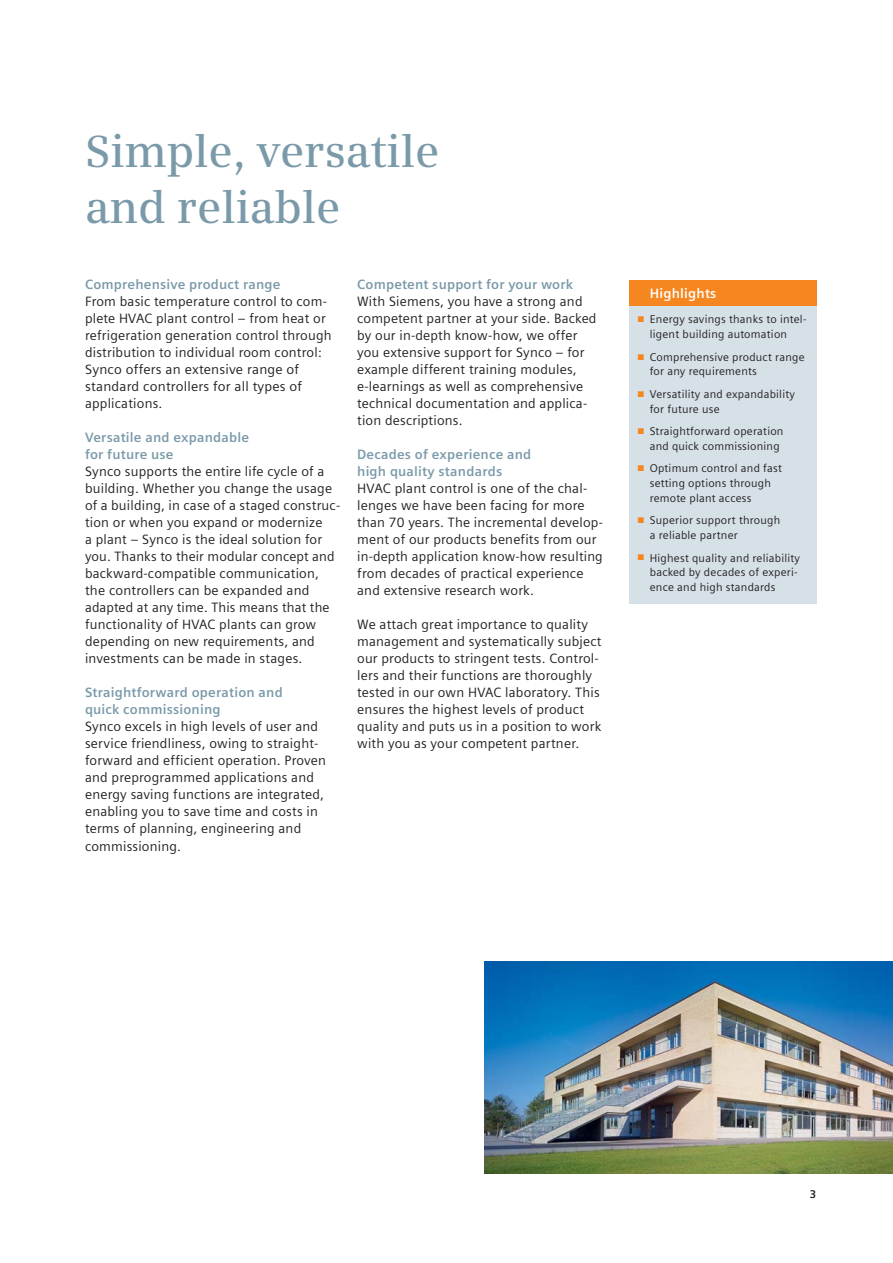
<style>
.page{position:relative;width:893px;height:1263px;background:#fff}
.page>*{position:absolute;margin:0;border:0;box-sizing:border-box;transform-origin:0 0}
.t1{font:600 45px/55.2px "Siemens Serif";letter-spacing:-.005em;color:#7b9aa9}
.t2{font:13.5px/17px "Siemens Sans";letter-spacing:.015em;color:#231f20}
.t3{font:700 13.5px/17px "Siemens Sans";letter-spacing:.015em;color:#7b9aa9}
.t4{font:700 13.5px "Siemens Sans";letter-spacing:.015em;color:#fff}
.t5{font:11.25px/14.9px "Siemens Sans";letter-spacing:.02em;color:#231f20}
.t6{font:700 11.25px "Siemens Sans";color:#231f20}
.s1{color:#f6861f}
</style>
<div class="page">
<img style="left:485px;top:961px;width:408px;height:213px">
<div style="left:629px;top:281px;width:187px;height:25px;background:#f6861f"></div>
<div style="left:629px;top:306px;width:187px;height:298px;background:#d5e0e7"></div>
<h1 class="t1" style="left:85px;top:128px;width:356px">Simple, versatile and reliable</h1>
<p class="t3" style="left:85px;top:277px;width:197px">Comprehensive product range</p>
<p class="t2" style="left:85px;top:294px;width:248px">From basic temperature control to com&shy;plete HVAC plant control – from heat or refrigeration generation control through distribution to individual room control:<br>Synco offers an extensive range of standard controllers for all types of applications.</p>
<p class="t3" style="left:85px;top:430px;width:165px">Versatile and expandable for future use</p>
<p class="t2" style="left:85px;top:464px;width:257px">Synco supports the entire life cycle of a building. Whether you change the usage of a building, in case of a staged construc&shy;tion or when you expand or modernize<br>a plant – Synco is the ideal solution for you. Thanks to their modular concept and backward-compatible communication, the controllers can be expanded and adapted at any time. This means that the functionality of HVAC plants can grow depending on new requirements, and investments can be made in stages.</p>
<p class="t3" style="left:85px;top:685px;width:199px">Straightforward operation and quick commissioning</p>
<p class="t2" style="left:85px;top:719px;width:242px">Synco excels in high levels of user and service friendliness, owing to straight&shy;forward and efficient operation. Proven and preprogrammed applications and energy saving functions are integrated, enabling you to save time and costs in terms of planning, engineering and commissioning.</p>
<p class="t3" style="left:357px;top:277px;width:217px">Competent support for your work</p>
<p class="t2" style="left:357px;top:294px;width:241px">With Siemens, you have a strong and competent partner at your side. Backed by our in-depth know-how, we offer you extensive support for Synco – for example different training modules, e-learnings as well as comprehensive technical documentation and applica&shy;tion descriptions.</p>
<p class="t3" style="left:357px;top:447px;width:176px">Decades of experience and high quality standards</p>
<p class="t2" style="left:357px;top:481px;width:247px">HVAC plant control is one of the chal&shy;lenges we have been facing for more than 70 years. The incremental develop&shy;ment of our products benefits from our in-depth application know-how resulting from decades of practical experience and ex tensive research work.</p>
<p class="t2" style="left:357px;top:617px;width:246px">We attach great importance to quality management and systematically subject our products to stringent tests. Control&shy;lers and their functions are thoroughly tested in our own HVAC laboratory. This ensures the highest levels of product quality and puts us in a position to work with you as your competent partner.</p>
<p class="t4" style="left:650px;top:288px;width:68px">Highlights</p>
<p class="t5" style="left:650px;top:313px;width:158px;text-indent:-12px"><span class="s1">■</span> Energy savings thanks to intel&shy;ligent building automation</p>
<p class="t5" style="left:650px;top:350px;width:156px;text-indent:-12px"><span class="s1">■</span> Comprehensive product range for any requirements</p>
<p class="t5" style="left:650px;top:387px;width:147px;text-indent:-12px"><span class="s1">■</span> Versatility and expandability for future use</p>
<p class="t5" style="left:650px;top:425px;width:135px;text-indent:-12px"><span class="s1">■</span> Straightforward operation and quick commissioning</p>
<p class="t5" style="left:650px;top:462px;width:134px;text-indent:-12px"><span class="s1">■</span> Optimum control and fast setting options through remote plant access</p>
<p class="t5" style="left:650px;top:514px;width:132px;text-indent:-12px"><span class="s1">■</span> Superior support through a reliable partner</p>
<p class="t5" style="left:650px;top:551px;width:152px;text-indent:-12px"><span class="s1">■</span> Highest quality and reliability backed by decades of experi&shy;ence and high standards</p>
<p class="t6" style="left:810px;top:1190px;width:8px">3</p>
</div>
